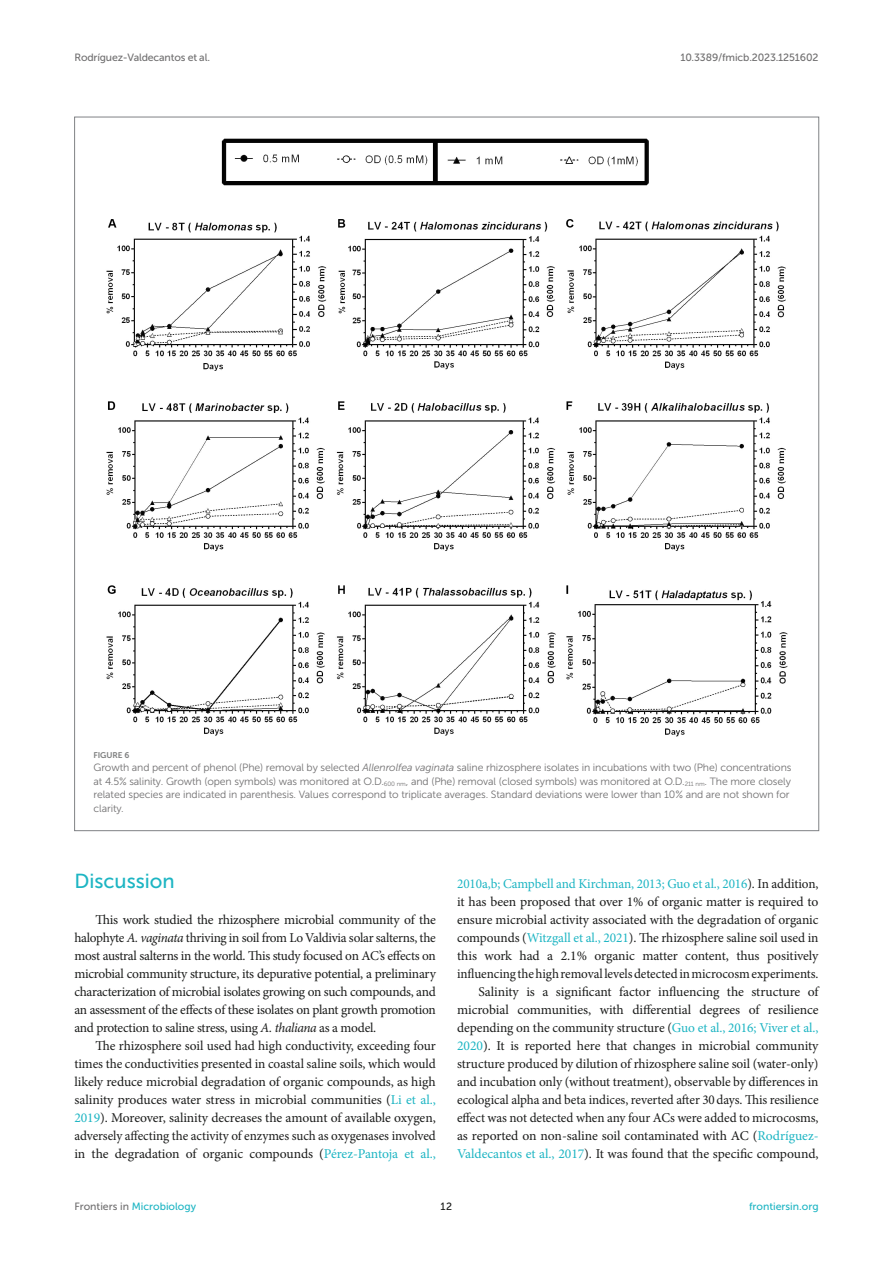
<style>
.page{position:relative;width:893px;height:1263px;background:#fff}
.page>*{position:absolute;margin:0;border:0;box-sizing:border-box;transform-origin:0 0}
.HEAD_1{font:20.25px "Museo Sans 500";color:#1db5c3}
.TEXT{font:13.5px/18px "Minion Pro";letter-spacing:-.005em;color:#1b1c1b;text-align:justify}
.TEXT_FLUSH{font:13.5px/18px "Minion Pro";letter-spacing:-.025em;color:#1b1c1b;text-align:justify}
.FIG_LEG{font:10.5px/13.5px "Museo Sans 300";letter-spacing:-.01em;color:#706f70}
.t1{font:10.5px "Museo Sans 500";letter-spacing:-.015em;color:#706f70}
.t2{font:10.5px "Museo Sans 500";color:#1db5c3}
.t3{font:10.5px "Museo Sans 500";color:#1b1c1b}
.FIG_HD{font:8.25px "Museo Sans 700";letter-spacing:-.01em;color:#7e7f7f}
.s1{font-style:italic}
.s2{color:#1db5c3}
.s3{color:#706f70}
</style>
<div class="page">
<img style="left:106px;top:138px;width:682px;height:599px">
<p class="t1" style="left:74px;top:51px;width:137px">Rodríguez-Valdecantos et al.</p>
<p class="t1" style="left:680px;top:51px;width:140px">10.3389/fmicb.2023.1251602</p>
<p class="FIG_HD" style="left:94px;top:750px;width:37px">FIGURE 6</p>
<p class="FIG_LEG" style="left:94px;top:761px;width:699px">Growth and percent of phenol (Phe) removal by selected <span class="s1">Allenrolfea vaginata</span> saline rhizosphere isolates in incubations with two (Phe) concentrations at 4.5% salinity. Growth (open symbols) was monitored at O.D.<sub>600</sub> <sub>nm</sub>, and (Phe) removal (closed symbols) was monitored at O.D.<sub>211</sub> <sub>nm</sub>. The more closely related species are indicated in parenthesis. Values correspond to triplicate averages. Standard deviations were lower than 10% and are not shown for clarity.</p>
<p class="HEAD_1" style="left:74px;top:870px;width:102px">Discussion</p>
<p class="TEXT_FLUSH" style="left:74px;top:911px;width:363px;text-indent:21px">This work studied the rhizosphere microbial community of the halophyte <span class="s1">A. vaginata</span> thriving in soil from Lo Valdivia solar salterns, the most austral salterns in the world. This study focused on AC’s effects on microbial community structure, its depurative potential, a preliminary characterization of microbial isolates growing on such compounds, and an assessment of the effects of these isolates on plant growth promotion and protection to saline stress, using <span class="s1">A. thaliana</span> as a model.</p>
<p class="TEXT" style="left:74px;top:1037px;width:363px;text-indent:21px">The rhizosphere soil used had high conductivity, exceeding four times the conductivities presented in coastal saline soils, which would likely reduce microbial degradation of organic compounds, as high salinity produces water stress in microbial communities (<span class="s2">Li et al., 2019</span>). Moreover, salinity decreases the amount of available oxygen, adversely affecting the activity of enzymes such as oxygenases involved in the degradation of organic compounds (<span class="s2">Pérez-Pantoja et al.,</span></p>
<p class="TEXT" style="left:457px;top:875px;width:363px"><span class="s2">2010a,b; Campbell and Kirchman, 2013; Guo et al., 2016</span>). In addition, it has been proposed that over 1% of organic matter is required to ensure microbial activity associated with the degradation of organic compounds (<span class="s2">Witzgall et al., 2021</span>). The rhizosphere saline soil used in this work had a 2.1% organic matter content, thus positively influencing the high removal levels detected in microcosm experiments.</p>
<p class="TEXT" style="left:457px;top:983px;width:363px;text-indent:21px">Salinity is a significant factor influencing the structure of microbial communities, with differential degrees of resilience depending on the community structure (<span class="s2">Guo et al., 2016; Viver et al., 2020</span>). It is reported here that changes in microbial community structure produced by dilution of rhizosphere saline soil (water-only) and incubation only (without treatment), observable by differences in ecological alpha and beta indices, reverted after 30days. This resilience effect was not detected when any four ACs were added to microcosms, as reported on non-saline soil contaminated with AC (<span class="s2">Rodríguez-Valdecantos et al., 2017</span>). It was found that the specific compound,</p>
<p class="t2" style="left:74px;top:1200px;width:123px"><span class="s3">Frontiers in</span> Microbiology</p>
<p class="t3" style="left:441px;top:1200px;width:13px">12</p>
<p class="t2" style="left:749px;top:1200px;width:71px">frontiersin.org</p>
</div>
